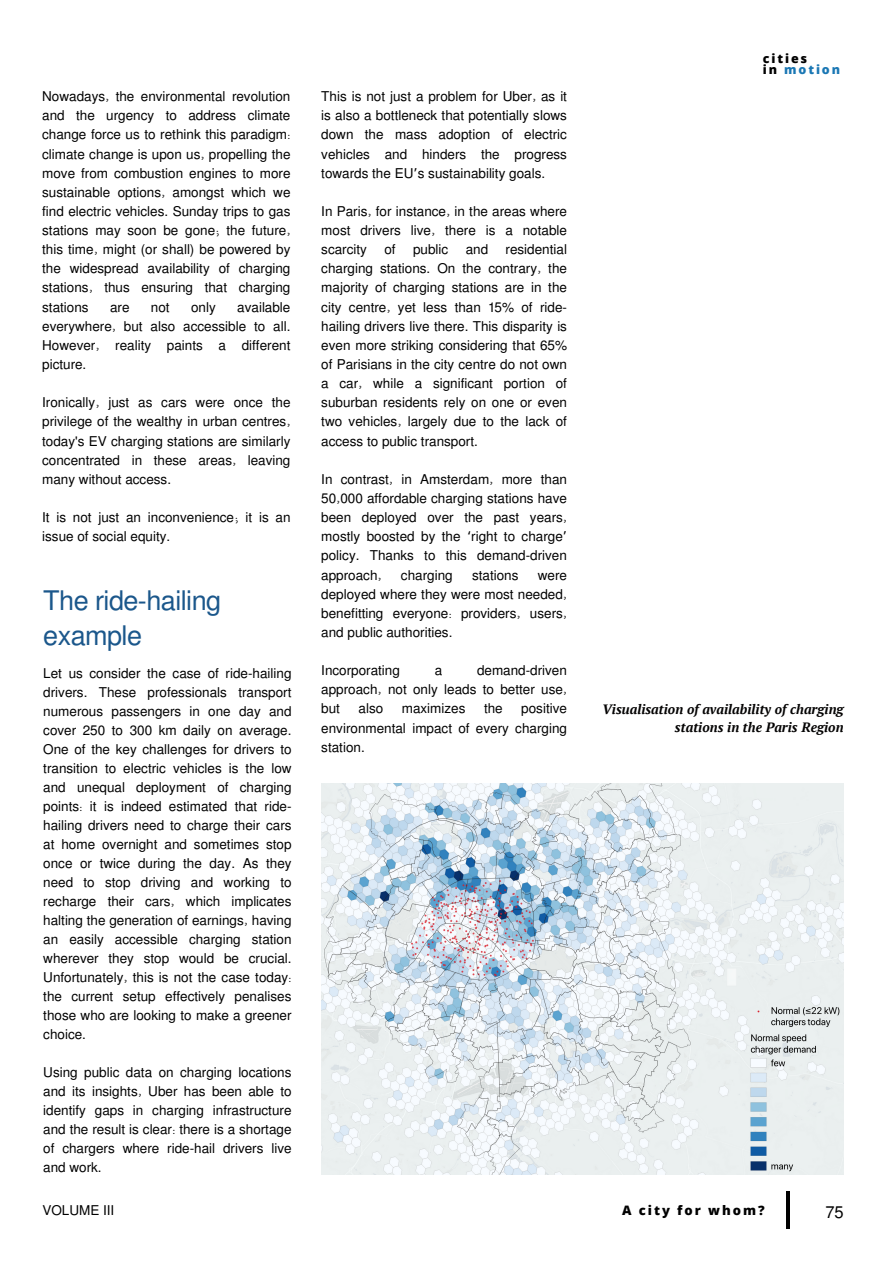
<style>
.page{position:relative;width:893px;height:1264px;background:#fff}
.page>*{position:absolute;margin:0;border:0;box-sizing:border-box;transform-origin:0 0}
.t1{font:27px/34.8px "Mukti";letter-spacing:-.02em;color:#1b578b}
.t2{font:16.5px "Mukti";color:#000}
.t3{font:13.5px/19.2px "Mukti";color:#000;text-align:justify}
.t4{font:italic 700 13.5px/18px "PT Serif";color:#050404;text-align:right}
.t5{font:800 13.05px "Open Sans";letter-spacing:.15em;color:#000}
.t6{font:800 12.45px "Open Sans";letter-spacing:.15em;color:#1a77b4}
.t7{font:800 12.45px "Open Sans";letter-spacing:.15em;color:#000}
.s1{color:#000}
.s2{font-family:"Noto Sans Gurmukhi"}
</style>
<div class="page">
<img style="left:321px;top:783px;width:522px;height:390px">
<hr style="left:786px;top:1191px;width:3px;height:37px;background:#000">
<p class="t3" style="left:42px;top:86px;width:250px">Nowadays, the environmental revolution and the urgency to address climate change force us to rethink this paradigm: climate change is upon us, propelling the move from combustion engines to more sustainable options, amongst which we find electric vehicles. Sunday trips to gas stations may soon be gone; the future, this time, might (or shall) be powered by the widespread availability of charging stations, thus ensuring that charging stations</p>
<p class="t3" style="left:42px;top:296px;width:250px;text-indent:195px">available everywhere, but also accessible to all.<br>However, reality paints a different picture.</p>
<p class="t3" style="left:42px;top:392px;width:250px">Ironically, just as cars were once the privilege of the wealthy in urban centres, today's EV charging stations are similarly concentrated in these areas, leaving many without access.</p>
<p class="t3" style="left:42px;top:507px;width:250px">It is not just an inconvenience; it is an issue of social equity.</p>
<p class="t3" style="left:110px;top:296px;width:21px">are</p>
<p class="t3" style="left:151px;top:296px;width:20px">not</p>
<p class="t3" style="left:191px;top:296px;width:26px">only</p>
<p class="t1" style="left:43px;top:582px;width:179px">The ride-hailing example</p>
<p class="t3" style="left:43px;top:663px;width:250px">Let us consider the case of ride-hailing drivers. These professionals transport numerous passengers in one day and cover 250 to 300 km daily on average.<br>One of the key challenges for drivers to transition to electric vehicles is the low and unequal deployment of charging points: it is indeed estimated that ride&shy;hailing drivers need to charge their cars at home overnight and sometimes stop once or twice during the day. As they need to stop driving and working to recharge their cars, which implicates halting the generation of earnings, having an easily accessible charging station wherever they stop would be crucial.<br>Unfortunately, this is not the case today: the current setup effectively penalises those who are looking to make a greener choice.</p>
<p class="t3" style="left:43px;top:1062px;width:250px">Using public data on charging locations and its insights, Uber has been able to identify gaps in charging infrastructure and the result is clear: there is a shortage of chargers where ride-hail drivers live and work.</p>
<p class="t3" style="left:42px;top:1199px;width:73px">VOLUME III</p>
<p class="t7" style="left:762px;top:49px;width:46px">cities</p>
<p class="t6" style="left:762px;top:61px;width:79px"><span class="s1">in</span> motion</p>
<p class="t3" style="left:321px;top:86px;width:247px">This is not just a problem for Uber, as it is also a bottleneck that potentially slows down the mass adoption of electric vehicles and hinders the progress towards the EU<span class="s2">’</span>s sustainability goals.</p>
<p class="t3" style="left:321px;top:201px;width:247px">In Paris, for instance, in the areas where most drivers live, there is a notable scarcity</p>
<p class="t3" style="left:384px;top:239px;width:13px">of</p>
<p class="t3" style="left:413px;top:239px;width:37px">public</p>
<p class="t3" style="left:465px;top:239px;width:24px">and</p>
<p class="t3" style="left:321px;top:239px;width:247px;text-indent:184px">residential charging stations. On the contrary, the majority of charging stations are in the city centre, yet less than 15% of ride&shy;hailing drivers live there. This disparity is even more striking considering that 65% of Parisians in the city centre do not own a car, while a significant portion of suburban residents rely on one or even two vehicles, largely due to the lack of access to public transport.</p>
<p class="t3" style="left:321px;top:469px;width:247px">In contrast, in Amsterdam, more than 50,000 affordable charging stations have been deployed over the past years, mostly boosted by the <span class="s2">‘</span>right to charge<span class="s2">’ </span>policy. Thanks to this demand-driven approach,</p>
<p class="t3" style="left:401px;top:564px;width:53px">charging</p>
<p class="t3" style="left:472px;top:564px;width:48px">stations</p>
<p class="t3" style="left:321px;top:564px;width:247px;text-indent:216px">were deployed where they were most needed, benefitting everyone: providers, users, and public authorities.</p>
<p class="t3" style="left:321px;top:660px;width:80px">Incorporating</p>
<p class="t3" style="left:435px;top:660px;width:9px">a</p>
<p class="t3" style="left:321px;top:660px;width:247px;text-indent:156px">demand-driven approach, not only leads to better use, but</p>
<p class="t3" style="left:321px;top:698px;width:247px;text-indent:200px">positive environmental impact of every charging station.</p>
<p class="t4" style="left:602px;top:700px;width:243px">Visualisation of availability of charging stations in the Paris Region</p>
<p class="t3" style="left:358px;top:698px;width:26px">also</p>
<p class="t3" style="left:402px;top:698px;width:65px">maximizes</p>
<p class="t3" style="left:484px;top:698px;width:20px">the</p>
<p class="t5" style="left:622px;top:1201px;width:144px">A city for whom?</p>
<p class="t2" style="left:825px;top:1200px;width:20px">75</p>
</div>
